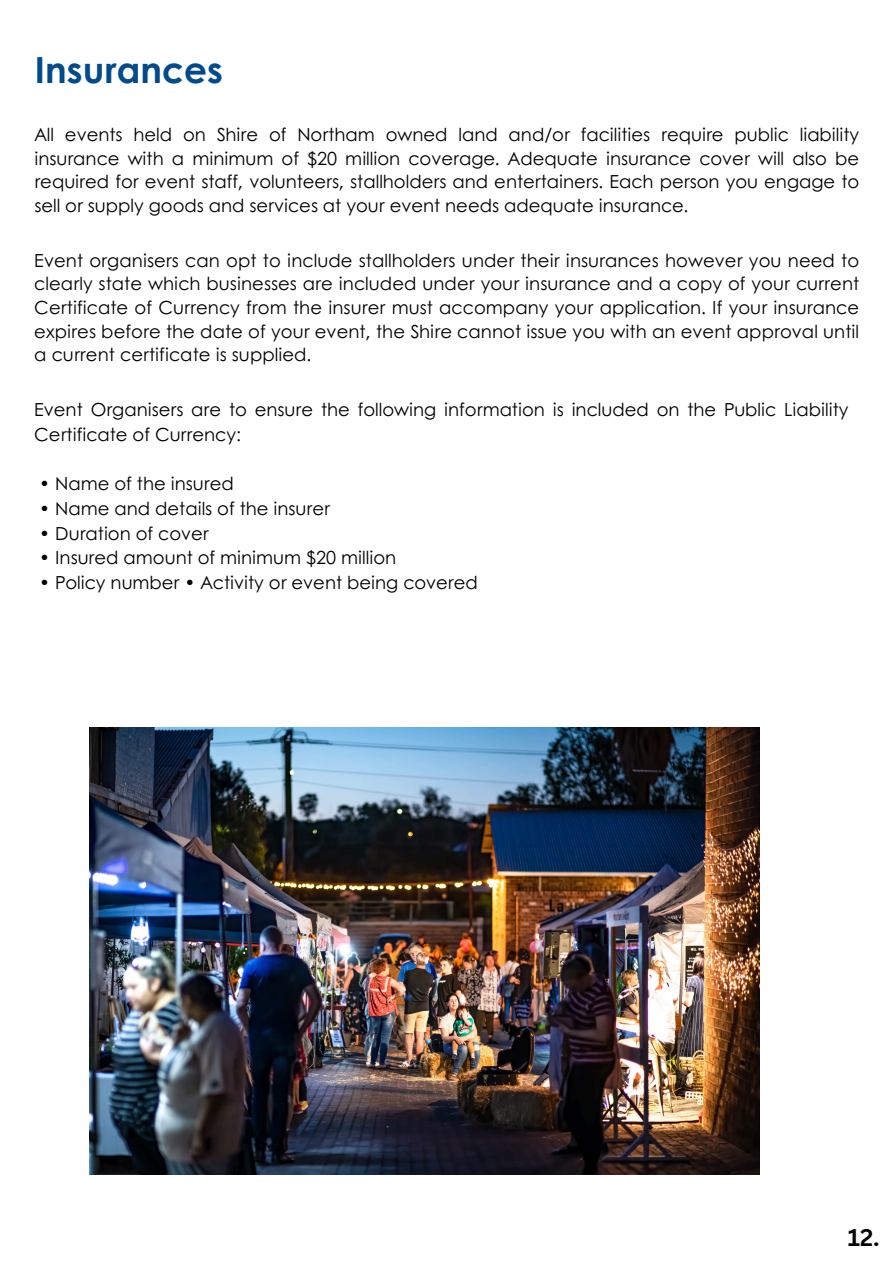
<style>
.page{position:relative;width:894px;height:1264px;background:#fff}
.page>*{position:absolute;margin:0;border:0;box-sizing:border-box;transform-origin:0 0}
.t1{font:700 36px "Century Gothic";color:#014b8d}
.t2{font:700 23.4px "Canva Sans";color:#000}
.t3{font:18px/23.7px "Century Gothic";color:#000;text-align:justify}
</style>
<div class="page">
<img style="left:89px;top:727px;width:670px;height:447px">
<p class="t1" style="left:34px;top:42px;width:190px">Insurances</p>
<p class="t3" style="left:34px;top:122px;width:826px">All events held on Shire of Northam owned land and/or facilities require public liability insurance with a minimum of $20 million coverage. Adequate insurance cover will also be required for event staff, volunteers, stallholders and entertainers. Each person you engage to sell or supply goods and services at your event needs adequate insurance.</p>
<p class="t3" style="left:34px;top:248px;width:826px">Event organisers can opt to include stallholders under their insurances however you need to clearly state which businesses are included under your insurance and a copy of your current Certificate of Currency from the insurer must accompany your application. If your insurance expires before the date of your event, the Shire cannot issue you with an event approval until a current certificate is supplied.</p>
<p class="t3" style="left:34px;top:396px;width:815px;line-height:24.8px">Event Organisers are to ensure the following information is included on the Public Liability<br>Certificate of Currency:</p>
<p class="t3" style="left:39px;top:471px;width:196px">• Name of the insured</p>
<p class="t3" style="left:39px;top:496px;width:292px">• Name and details of the insurer</p>
<p class="t3" style="left:39px;top:520px;width:171px">• Duration of cover</p>
<p class="t3" style="left:39px;top:545px;width:358px">• Insured amount of minimum $20 million</p>
<p class="t3" style="left:39px;top:570px;width:440px">• Policy number • Activity or event being covered</p>
<h2 class="t2" style="left:847px;top:1220px;width:33px">12.</h2>
</div>
